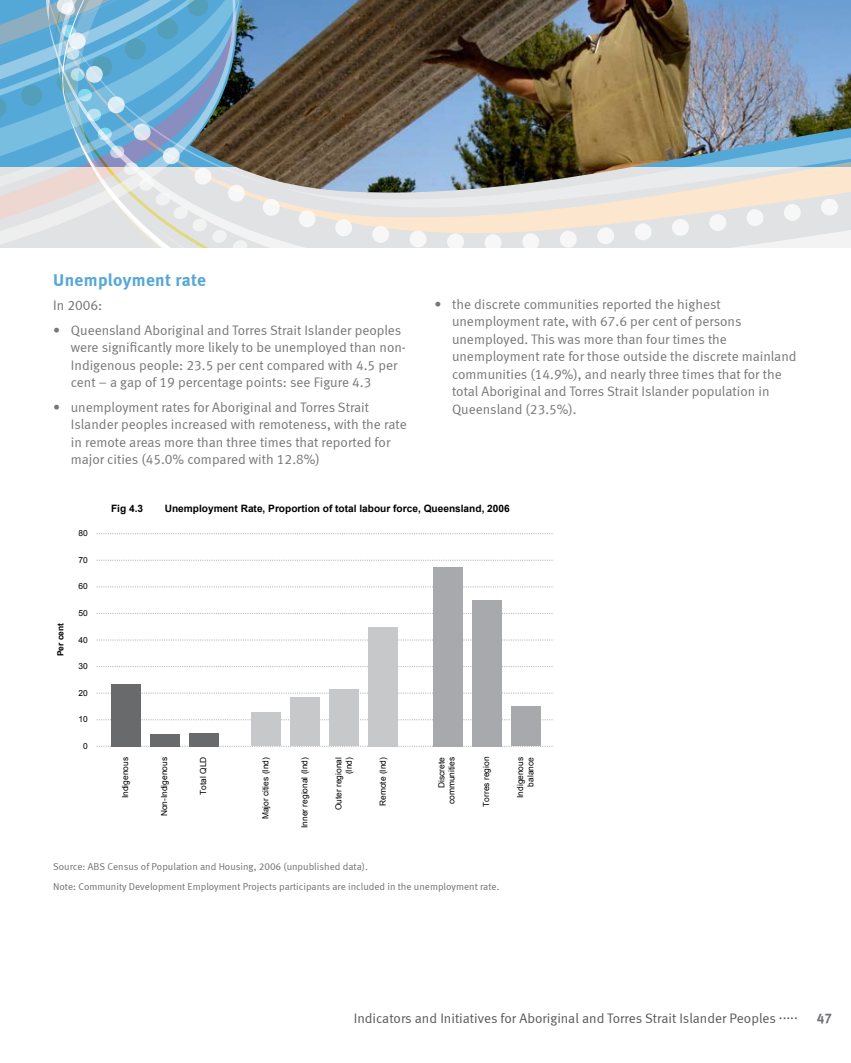
<style>
.page{position:relative;width:851px;height:1063px;background:#fff}
.page>*{position:absolute;margin:0;border:0;box-sizing:border-box;transform-origin:0 0}
.t1{font:17.5px "Meta Bold LF";letter-spacing:.02em;color:#54a8d7}
.t2{font:13.75px/17.5px "Meta Normal LF";color:#77767a}
.t3{font:13.75px "Meta Normal LF";color:#58595b}
.t4{font:13.75px "Meta Normal LF";color:#717074}
.t5{font:13.75px "Meta Bold LF";color:#717074}
.t6{font:700 10.12px "Arial";color:#000}
.t7{font:10px/19.1px "Meta Normal LF";color:#717074}
.t8{font:8.5px/10.1px "Arial";color:#000;text-align:right}
.t9{font:700 8.5px "Arial";color:#000}
.t10{font:8.38px/10.2px "Arial";color:#000;text-align:right}
</style>
<div class="page">
<svg style="left:0;top:0;width:51px;height:248px;background:#92c0d9"></svg>
<svg style="left:61px;top:0;width:789px;height:248px;background:#c7d7de"></svg>
<img style="left:190px;top:0;width:660px;height:193px">
<svg style="left:96px;top:719px;width:457px;height:1px"></svg>
<svg style="left:96px;top:693px;width:457px;height:1px"></svg>
<svg style="left:96px;top:666px;width:457px;height:1px"></svg>
<svg style="left:96px;top:640px;width:457px;height:1px"></svg>
<svg style="left:96px;top:613px;width:457px;height:1px"></svg>
<svg style="left:96px;top:587px;width:457px;height:1px"></svg>
<svg style="left:96px;top:560px;width:457px;height:1px"></svg>
<svg style="left:96px;top:533px;width:457px;height:1px"></svg>
<svg style="left:96px;top:746px;width:457px;height:1px"></svg>
<div style="left:251px;top:712px;width:30px;height:34px;background:#c6c8ca"></div>
<div style="left:290px;top:698px;width:30px;height:48px;background:#c6c8ca"></div>
<div style="left:329px;top:689px;width:30px;height:57px;background:#c6c8ca"></div>
<div style="left:368px;top:627px;width:30px;height:119px;background:#c6c8ca"></div>
<div style="left:111px;top:684px;width:29px;height:62px;background:#696a6c"></div>
<div style="left:150px;top:734px;width:30px;height:12px;background:#696a6c"></div>
<div style="left:189px;top:733px;width:30px;height:13px;background:#696a6c"></div>
<div style="left:432px;top:567px;width:30px;height:179px;background:#a7a9ac"></div>
<div style="left:471px;top:600px;width:30px;height:146px;background:#a7a9ac"></div>
<div style="left:510px;top:707px;width:30px;height:39px;background:#a7a9ac"></div>
<p class="t1" style="left:53px;top:269px;width:154px">Unemployment rate</p>
<p class="t4" style="left:53px;top:297px;width:51px">In 2006:</p>
<p class="t2" style="left:71px;top:321px;width:336px;text-indent:-18px">• Queensland Aboriginal and Torres Strait Islander peoples were significantly more likely to be unemployed than non-Indigenous people: 23.5 per cent compared with 4.5 per cent – a gap of 19 percentage points: see Figure 4.3</p>
<p class="t2" style="left:71px;top:398px;width:337px;text-indent:-18px">• unemployment rates for Aboriginal and Torres Strait Islander peoples increased with remoteness, with the rate in remote areas more than three times that reported for major cities (45.0% compared with 12.8%)</p>
<p class="t2" style="left:452px;top:295px;width:346px;text-indent:-18px">• the discrete communities reported the highest unemployment rate, with 67.6 per cent of persons unemployed. This was more than four times the unemployment rate for those outside the discrete mainland communities (14.9%), and nearly three times that for the total Aboriginal and Torres Strait Islander population in Queensland (23.5%).</p>
<p class="t9" style="left:55px;top:656px;width:35px;rotate:-90deg">Per cent</p>
<p class="t10" style="left:79px;top:528px;width:11px">80</p>
<p class="t10" style="left:79px;top:555px;width:11px">70</p>
<p class="t10" style="left:79px;top:582px;width:11px">60</p>
<p class="t10" style="left:79px;top:608px;width:11px">50</p>
<p class="t10" style="left:79px;top:635px;width:11px">40</p>
<p class="t10" style="left:79px;top:661px;width:11px">30</p>
<p class="t10" style="left:79px;top:688px;width:11px">20</p>
<p class="t10" style="left:79px;top:714px;width:11px">10</p>
<p class="t10" style="left:83px;top:741px;width:6px">0</p>
<p class="t6" style="left:111px;top:502px;width:34px">Fig 4.3</p>
<p class="t6" style="left:165px;top:502px;width:346px">Unemployment Rate, Proportion of total labour force, Queensland, 2006</p>
<p class="t10" style="left:120px;top:798px;width:42px;rotate:-90deg">Indigenous</p>
<p class="t10" style="left:159px;top:816px;width:61px;rotate:-90deg">Non-Indigenous</p>
<p class="t10" style="left:198px;top:795px;width:40px;rotate:-90deg">Total QLD</p>
<p class="t10" style="left:260px;top:819px;width:63px;rotate:-90deg">Major cities (Ind)</p>
<p class="t10" style="left:299px;top:828px;width:72px;rotate:-90deg">Inner regional (Ind)</p>
<p class="t10" style="left:333px;top:810px;width:55px;rotate:-90deg">Outer regional (Ind)</p>
<p class="t10" style="left:377px;top:806px;width:50px;rotate:-90deg">Remote (Ind)</p>
<p class="t8" style="left:436px;top:804px;width:49px;rotate:-90deg">Discrete communities</p>
<p class="t10" style="left:481px;top:807px;width:51px;rotate:-90deg">Torres region</p>
<p class="t10" style="left:515px;top:798px;width:42px;rotate:-90deg">Indigenous balance</p>
<p class="t7" style="left:53px;top:857px;width:447px">Source: ABS Census of Population and Housing, 2006 (unpublished data).<br>Note: Community Development Employment Projects participants are included in the unemployment rate.</p>
<p class="t3" style="left:354px;top:1010px;width:445px">Indicators and Initiatives for Aboriginal and Torres Strait Islander Peoples .....</p>
<p class="t5" style="left:816px;top:1010px;width:17px">47</p>
</div>
